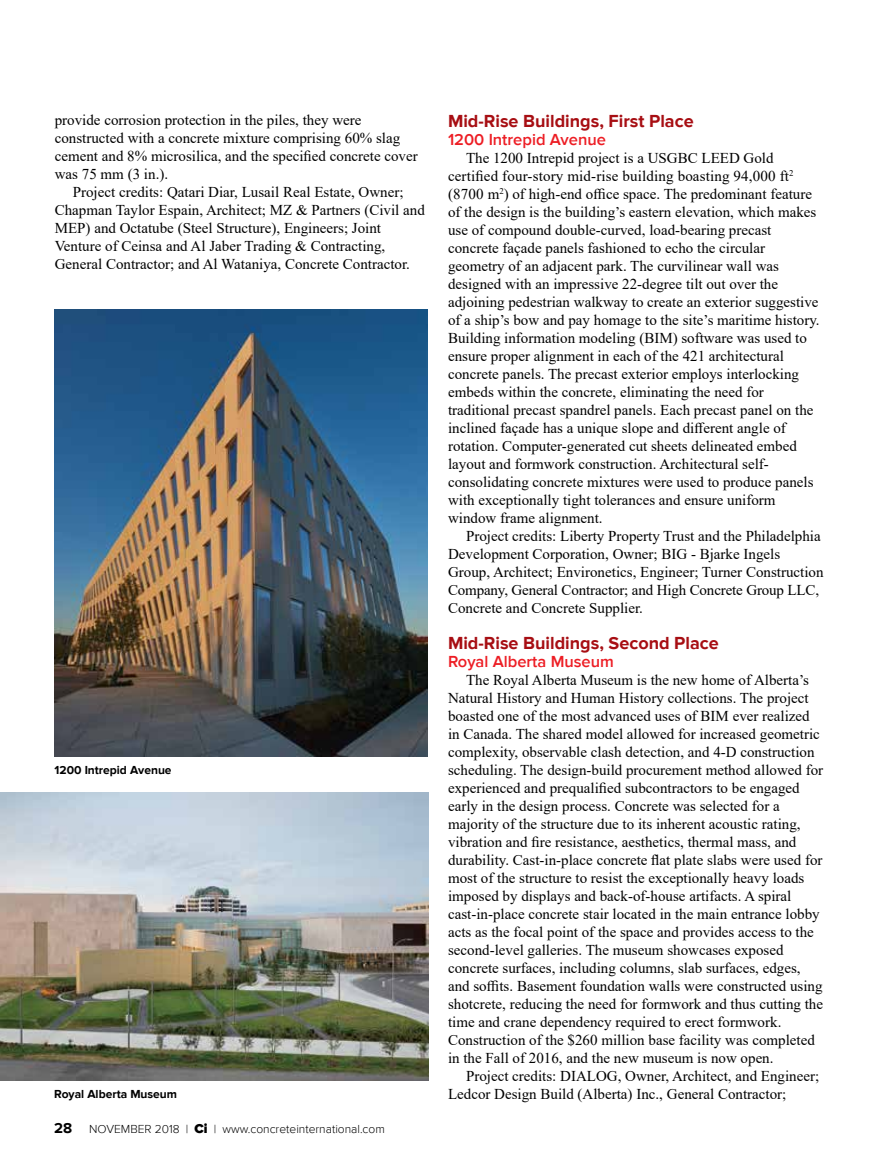
<style>
.page{position:relative;width:878px;height:1175px;background:#fff}
.page>*{position:absolute;margin:0;border:0;box-sizing:border-box;transform-origin:0 0}
.t1{font:700 18px "Proxima Nova";color:#a70e13}
.t2{font:600 16.5px "Proxima Nova";color:#ed1d24}
.t3{font:15px/18px "Times New Roman";color:#000}
.t4{font:300 12px "Proxima Nova";color:#000}
.t5{font:700 12px "Proxima Nova";color:#000}
.s1{font-weight:700;font-size:15px}
.s2{font-weight:900;font-size:13.5px}
</style>
<div class="page">
<img style="left:54px;top:309px;width:374px;height:447px">
<img style="left:0;top:792px;width:428px;height:288px">
<p class="t3" style="left:55px;top:111px;width:364px">provide corrosion protection in the piles, they were constructed with a concrete mixture comprising 60% slag cement and 8% microsilica, and the specified concrete cover was 75 mm (3 in.).</p>
<p class="t3" style="left:55px;top:183px;width:371px;text-indent:18px">Project credits: Qatari Diar, Lusail Real Estate, Owner; Chapman Taylor Espain, Architect; MZ &amp; Partners (Civil and MEP) and Octatube (Steel Structure), Engineers; Joint Venture of Ceinsa and Al Jaber Trading &amp; Contracting, General Contractor; and Al Wataniya, Concrete Contractor.</p>
<p class="t5" style="left:55px;top:763px;width:119px">1200 Intrepid Avenue</p>
<p class="t5" style="left:54px;top:1087px;width:125px">Royal Alberta Museum</p>
<p class="t4" style="left:54px;top:1121px;width:332px"><span class="s1">28</span> NOVEMBER 2018 | <span class="s2">Ci</span> | www.concreteinternational.com</p>
<p class="t1" style="left:448px;top:110px;width:247px">Mid-Rise Buildings, First Place</p>
<p class="t2" style="left:448px;top:130px;width:159px">1200 Intrepid Avenue</p>
<p class="t3" style="left:448px;top:148px;width:373px;text-indent:18px">The 1200 Intrepid project is a USGBC LEED Gold certified four-story mid-rise building boasting 94,000 ft<sup>2 </sup>(8700 m<sup>2</sup>) of high-end office space. The predominant feature of the design is the building’s eastern elevation, which makes use of compound double-curved, load-bearing precast concrete façade panels fashioned to echo the circular geometry of an adjacent park. The curvilinear wall was designed with an impressive 22-degree tilt out over the adjoining pedestrian walkway to create an exterior suggestive of a ship’s bow and pay homage to the site’s maritime history.<br>Building information modeling (BIM) software was used to ensure proper alignment in each of the 421 architectural concrete panels. The precast exterior employs interlocking embeds within the concrete, eliminating the need for traditional precast spandrel panels. Each precast panel on the inclined façade has a unique slope and different angle of rotation. Computer-generated cut sheets delineated embed layout and formwork construction. Architectural self&shy;consolidating concrete mixtures were used to produce panels with exceptionally tight tolerances and ensure uniform window frame alignment.</p>
<p class="t3" style="left:448px;top:526px;width:377px;text-indent:18px">Project credits: Liberty Property Trust and the Philadelphia Development Corporation, Owner; BIG - Bjarke Ingels Group, Architect; Environetics, Engineer; Turner Construction Company, General Contractor; and High Concrete Group LLC, Concrete and Concrete Supplier.</p>
<p class="t1" style="left:448px;top:632px;width:272px">Mid-Rise Buildings, Second Place</p>
<p class="t2" style="left:448px;top:652px;width:167px">Royal Alberta Museum</p>
<p class="t3" style="left:448px;top:670px;width:377px;text-indent:18px">The Royal Alberta Museum is the new home of Alberta’s Natural History and Human History collections. The project boasted one of the most advanced uses of BIM ever realized in Canada. The shared model allowed for increased geometric complexity, observable clash detection, and 4-D construction scheduling. The design-build procurement method allowed for experienced and prequalified subcontractors to be engaged early in the design process. Concrete was selected for a majority of the structure due to its inherent acoustic rating, vibration and fire resistance, aesthetics, thermal mass, and durability. Cast-in-place concrete flat plate slabs were used for most of the structure to resist the exceptionally heavy loads imposed by displays and back-of-house artifacts. A spiral cast-in-place concrete stair located in the main entrance lobby acts as the focal point of the space and provides access to the second-level galleries. The museum showcases exposed concrete surfaces, including columns, slab surfaces, edges, and soffits. Basement foundation walls were constructed using shotcrete, reducing the need for formwork and thus cutting the time and crane dependency required to erect formwork.<br>Construction of the $260 million base facility was completed in the Fall of 2016, and the new museum is now open.</p>
<p class="t3" style="left:448px;top:1066px;width:373px;text-indent:18px">Project credits: DIALOG, Owner, Architect, and Engineer;<br>Ledcor Design Build (Alberta) Inc., General Contractor;</p>
</div>
